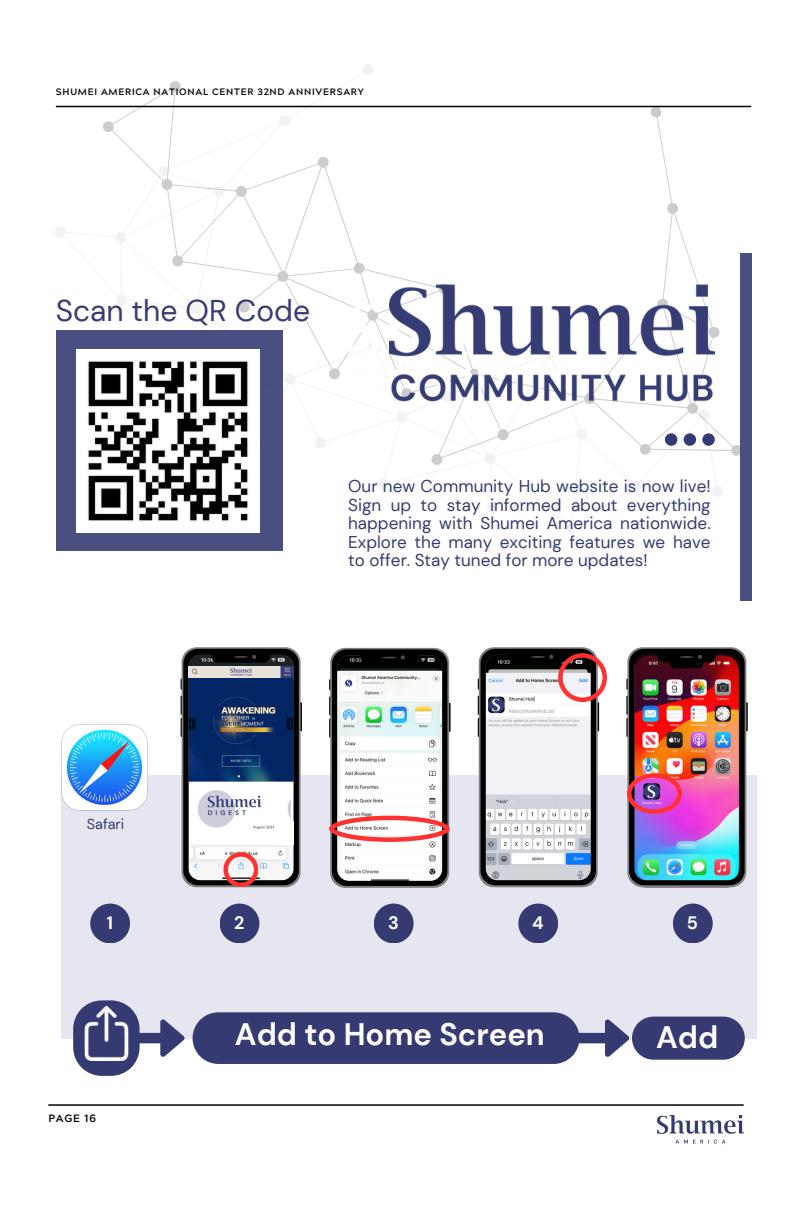
<style>
.page{position:relative;width:792px;height:1224px;background:#fff}
.page>*{position:absolute;margin:0;border:0;box-sizing:border-box;transform-origin:0 0}
.t1{font:700 31px "DM Sans";color:#fff}
.t2{font:30px "DM Sans";color:#363c74}
.t3{font:700 18px "DM Sans";color:#fff}
.t4{font:17px/18.6px "DM Sans";color:#363c74;text-align:justify}
.t5{font:14.4px "DM Sans";color:#363a73}
.t6{font:700 10.6px "Acherus Grotesque";letter-spacing:.08em;color:#000}
.t7{font:700 9.4px "Acherus Grotesque";letter-spacing:.08em;color:#000}
</style>
<div class="page">
<div style="left:61px;top:775px;width:696px;height:263px;background:#e5e6f0"></div>
<svg style="left:96px;top:64px;width:656px;height:487px"></svg>
<hr style="left:56px;top:106px;width:695px;height:1px;background:#000">
<img style="left:350px;top:301px;width:39px;height:90px">
<div style="left:740px;top:253px;width:12px;height:348px;background:#4a4e81"></div>
<svg style="left:665px;top:433px;width:49px;height:12px"></svg>
<img style="left:389px;top:282px;width:326px;height:121px">
<hr style="left:449px;top:703px;width:2px;height:29px;background:#000">
<hr style="left:746px;top:702px;width:2px;height:29px;background:#000">
<img style="left:61px;top:724px;width:87px;height:87px">
<div style="left:90px;top:904px;width:40px;height:39px;background:#363a73;border-radius:50%"></div>
<div style="left:220px;top:904px;width:39px;height:39px;background:#363a73;border-radius:50%"></div>
<div style="left:374px;top:904px;width:40px;height:39px;background:#363a73;border-radius:50%"></div>
<div style="left:518px;top:904px;width:40px;height:39px;background:#363a73;border-radius:50%"></div>
<div style="left:673px;top:904px;width:40px;height:39px;background:#363a73;border-radius:50%"></div>
<hr style="left:300px;top:702px;width:2px;height:29px;background:#000">
<svg style="left:181px;top:647px;width:120px;height:240px;background:#707a8f"></svg>
<svg style="left:329px;top:648px;width:121px;height:240px"></svg>
<img style="left:626px;top:647px;width:120px;height:240px">
<hr style="left:48px;top:1104px;width:696px;height:2px;background:#000">
<div style="left:56px;top:330px;width:226px;height:220px;background:#4a4e81"></div>
<img style="left:76px;top:350px;width:183px;height:183px">
<svg style="left:478px;top:647px;width:129px;height:240px"></svg>
<svg style="left:73px;top:1000px;width:112px;height:76px"></svg>
<svg style="left:193px;top:1012px;width:552px;height:52px;background:#505385"></svg>
<img style="left:658px;top:1115px;width:85px;height:29px">
<p class="t7" style="left:56px;top:88px;width:310px">SHUMEI AMERICA NATIONAL CENTER 32ND ANNIVERSARY</p>
<p class="t2" style="left:56px;top:291px;width:256px">Scan the QR Code</p>
<p class="t4" style="left:348px;top:477px;width:364px">Our new Community Hub website is now live!<br>Sign up to stay informed about everything happening with Shumei America nationwide.<br>Explore the many exciting features we have to offer. Stay tuned for more updates!</p>
<p class="t5" style="left:87px;top:815px;width:39px">Safari</p>
<p class="t3" style="left:107px;top:911px;width:8px">1</p>
<p class="t3" style="left:234px;top:911px;width:12px">2</p>
<p class="t3" style="left:388px;top:911px;width:12px">3</p>
<p class="t3" style="left:532px;top:911px;width:13px">4</p>
<p class="t3" style="left:687px;top:911px;width:13px">5</p>
<h4 class="t6" style="left:48px;top:1114px;width:49px">PAGE 16</h4>
<p class="t1" style="left:235px;top:1015px;width:311px">Add to Home Screen</p>
<p class="t1" style="left:656px;top:1017px;width:64px">Add</p>
</div>
